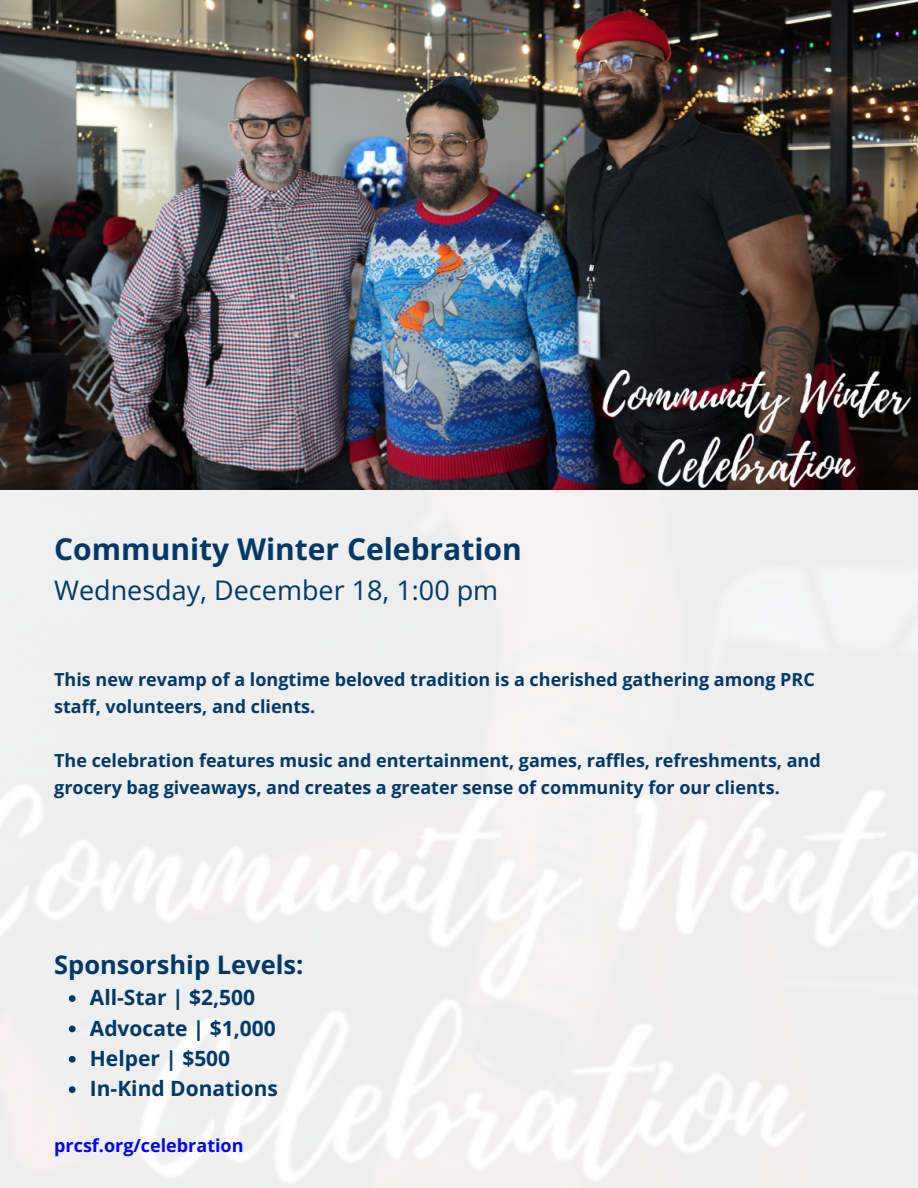
<style>
.page{position:relative;width:918px;height:1188px;background:#fff}
.page>*{position:absolute;margin:0;border:0;box-sizing:border-box;transform-origin:0 0}
.t1{font:700 30px "Open Sans";color:#003968}
.t2{font:27px "Open Sans";color:#003968}
.t3{font:700 25.5px "Open Sans";color:#003968}
.t4{font:700 21px "Open Sans";color:#003968}
.t5{font:700 18px/27px "Open Sans";color:#003968}
.t6{font:700 18px "Open Sans";color:#00f}
</style>
<div class="page">
<img style="left:0;top:489px;width:918px;height:699px">
<svg style="left:69px;top:995px;width:7px;height:7px"></svg>
<svg style="left:69px;top:1026px;width:7px;height:6px"></svg>
<svg style="left:69px;top:1056px;width:7px;height:7px"></svg>
<svg style="left:69px;top:1086px;width:7px;height:7px"></svg>
<img style="left:0;top:0;width:918px;height:489px">
<p class="t1" style="left:54px;top:528px;width:469px">Community Winter Celebration</p>
<p class="t2" style="left:54px;top:571px;width:446px">Wednesday, December 18, 1:00 pm</p>
<p class="t5" style="left:54px;top:665px;width:762px">This new revamp of a longtime beloved tradition is a cherished gathering among PRC staff, volunteers, and clients.</p>
<h2 class="t5" style="left:54px;top:746px;width:768px">The celebration features music and entertainment, games, raffles, refreshments, and grocery bag giveaways, and creates a greater sense of community for our clients.</h2>
<p class="t3" style="left:54px;top:947px;width:251px">Sponsorship Levels:</p>
<p class="t4" style="left:90px;top:983px;width:167px">All-Star | $2,500</p>
<h1 class="t4" style="left:90px;top:1013px;width:187px">Advocate | $1,000</h1>
<p class="t4" style="left:90px;top:1044px;width:142px">Helper | $500</p>
<p class="t4" style="left:90px;top:1074px;width:190px">In-Kind Donations</p>
<p class="t6" style="left:54px;top:1132px;width:191px">prcsf.org/celebration</p>
</div>
